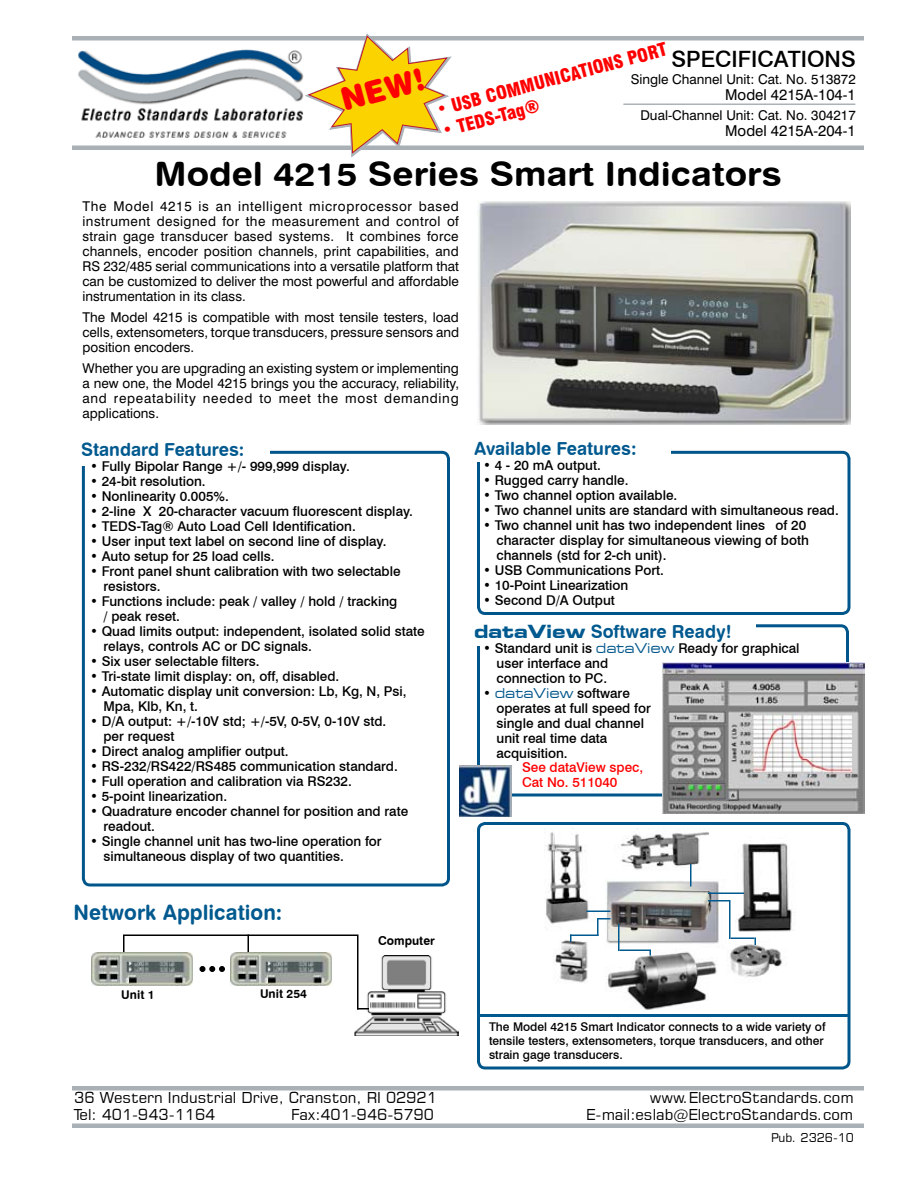
<style>
.page{position:relative;width:918px;height:1188px;background:#fff}
.page>*{position:absolute;margin:0;border:0;box-sizing:border-box;transform-origin:0 0}
.t1{font:33px "Swiss 721 BT Bold Rounded";color:#000;scale:1.12 1}
.t2{font:31.5px "Swiss 721 BT Black Rounded";color:#f00;scale:.95 1}
.t3{font:500 22.5px "Swiss 721 BT";color:#000}
.t4{font:21px "Swiss 721 BT Bold Rounded";color:#00598f}
.t5{font:18px "Swiss 721 BT Bold Rounded";color:#00598f}
.t6{font:900 condensed 18px "Swiss 721 BT";color:#f00}
.t7{font:15px "Square 721 BT";color:#000}
.t8{font:15px "Swiss 721 BT";color:#000}
.t9{font:500 13.5px/15px "Swiss 721 BT";color:#000}
.t10{font:13.5px/15px "Swiss 721 BT";color:#000;text-align:justify}
.t11{font:500 13.5px/15px "Swiss 721 BT";color:#f00}
.t12{font:500 12px/14.4px "Swiss 721 BT";color:#000}
.t13{font:12px "Swiss 721 BT Bold Rounded";color:#000}
.t14{font:12px "Square 721 BT";color:#000}
.s1{font-family:"Square 721 BT";font-weight:700;font-stretch:expanded}
.s2{font-family:"Square 721 BT";font-weight:400;font-stretch:expanded;color:#00568b}
</style>
<div class="page">
<img style="left:78px;top:49px;width:215px;height:90px">
<hr style="left:72px;top:36px;width:792px;height:4px;background:#a9b1b7">
<hr style="left:72px;top:146px;width:792px;height:4px;background:#a9b1b7">
<hr style="left:72px;top:1124px;width:792px;height:4px;background:#a9b1b7">
<hr style="left:72px;top:1086px;width:792px;height:4px;background:#a9b1b7">
<img style="left:477px;top:201px;width:373px;height:223px">
<div style="left:477px;top:624px;width:372px;height:172px;border:3px solid #00568b;border-radius:7px"></div>
<div style="left:460px;top:621px;width:296px;height:25px;background:#fff"></div>
<div style="left:82px;top:451px;width:368px;height:435px;border:3px solid #00568b;border-radius:7px"></div>
<div style="left:70px;top:442px;width:200px;height:24px;background:#fff"></div>
<div style="left:477px;top:451px;width:373px;height:164px;border:3px solid #00568b;border-radius:7px"></div>
<div style="left:460px;top:437px;width:210px;height:25px;background:#fff"></div>
<img style="left:354px;top:956px;width:105px;height:79px">
<svg style="left:123px;top:936px;width:1px;height:17px"></svg>
<hr style="left:123px;top:934px;width:234px;height:2px;background:#000">
<hr style="left:357px;top:934px;width:1px;height:76px;background:#000">
<svg style="left:357px;top:1008px;width:12px;height:2px"></svg>
<svg style="left:248px;top:934px;width:1px;height:18px"></svg>
<svg style="left:200px;top:966px;width:25px;height:6px"></svg>
<img style="left:230px;top:953px;width:101px;height:32px">
<img style="left:459px;top:765px;width:53px;height:52px">
<img style="left:92px;top:953px;width:101px;height:32px">
<img style="left:544px;top:828px;width:248px;height:182px">
<img style="left:662px;top:662px;width:202px;height:152px">
<div style="left:477px;top:822px;width:373px;height:248px;border:3px solid #00568b;border-radius:7px"></div>
<hr style="left:477px;top:1014px;width:372px;height:3px;background:#00598f">
<svg style="left:293px;top:34px;width:178px;height:124px"></svg>
<hr style="left:690px;top:864px;width:2px;height:22px;background:#00598f">
<hr style="left:586px;top:910px;width:24px;height:2px;background:#00598f">
<svg style="left:597px;top:918px;width:13px;height:18px"></svg>
<hr style="left:618px;top:924px;width:2px;height:27px;background:#00598f">
<hr style="left:620px;top:950px;width:31px;height:1px;background:#00598f">
<hr style="left:708px;top:892px;width:36px;height:2px;background:#00598f">
<hr style="left:708px;top:900px;width:21px;height:2px;background:#00598f">
<hr style="left:729px;top:900px;width:1px;height:39px;background:#00598f">
<svg style="left:730px;top:938px;width:26px;height:7px"></svg>
<hr style="left:570px;top:934px;width:28px;height:2px;background:#00598f">
<svg style="left:570px;top:934px;width:2px;height:8px"></svg>
<hr style="left:623px;top:104px;width:232px;height:1px;background:#abb3b9">
<h2 class="t2" style="left:337px;top:82px;width:92px;rotate:-15deg">NEW!</h2>
<h3 class="t6" style="left:434px;top:100px;width:239px;rotate:-15deg">• USB COMMUNICATIONS PORT</h3>
<h3 class="t3" style="left:671px;top:46px;width:186px">SPECIFICATIONS</h3>
<p class="t10" style="left:631px;top:72px;width:227px">Single Channel Unit: Cat. No. 513872</p>
<p class="t8" style="left:725px;top:86px;width:132px">Model 4215A-104-1</p>
<p class="t10" style="left:640px;top:108px;width:217px">Dual-Channel Unit: Cat. No. 304217</p>
<p class="t8" style="left:725px;top:122px;width:132px">Model 4215A-204-1</p>
<h3 class="t6" style="left:440px;top:121px;width:102px;rotate:-15deg">• TEDS-Tag®</h3>
<h1 class="t1" style="left:154px;top:153px;width:561px">Model 4215 Series Smart Indicators</h1>
<p class="t10" style="left:82px;top:199px;width:378px">The Model 4215 is an intelligent microprocessor based instrument designed for the measurement and control of strain gage transducer based systems. It combines force channels, encoder position channels, print capabilities, and RS 232/485 serial communications into a versatile platform that can be customized to deliver the most powerful and affordable instrumentation in its class.</p>
<p class="t10" style="left:82px;top:310px;width:378px">The Model 4215 is compatible with most tensile testers, load cells, extensometers, torque transducers, pressure sensors and position encoders.</p>
<p class="t10" style="left:82px;top:361px;width:378px">Whether you are upgrading an existing system or implementing a new one, the Model 4215 brings you the accuracy, reliability, and repeatability needed to meet the most demanding applications.</p>
<h3 class="t5" style="left:81px;top:438px;width:165px">Standard Features:</h3>
<p class="t9" style="left:90px;top:459px;width:261px">• Fully Bipolar Range +/- 999,999 display.</p>
<p class="t9" style="left:90px;top:474px;width:117px">• 24-bit resolution.</p>
<p class="t9" style="left:90px;top:489px;width:140px">• Nonlinearity 0.005%.</p>
<p class="t9" style="left:90px;top:504px;width:324px">• 2-line X 20-character vacuum fluorescent display.</p>
<p class="t9" style="left:90px;top:519px;width:267px">• TEDS-Tag® Auto Load Cell Identification.</p>
<p class="t9" style="left:90px;top:534px;width:298px">• User input text label on second line of display.</p>
<p class="t9" style="left:90px;top:549px;width:186px">• Auto setup for 25 load cells.</p>
<p class="t9" style="left:104px;top:564px;width:299px;text-indent:-14px">• Front panel shunt calibration with two selectable resistors.</p>
<p class="t9" style="left:104px;top:594px;width:295px;text-indent:-14px">• Functions include: peak / valley / hold / tracking / peak reset.</p>
<p class="t9" style="left:104px;top:624px;width:323px;text-indent:-14px">• Quad limits output: independent, isolated solid state relays, controls AC or DC signals.</p>
<p class="t9" style="left:90px;top:654px;width:171px">• Six user selectable filters.</p>
<p class="t9" style="left:90px;top:669px;width:251px">• Tri-state limit display: on, off, disabled.</p>
<p class="t9" style="left:104px;top:684px;width:304px;text-indent:-14px">• Automatic display unit conversion: Lb, Kg, N, Psi,<br>Mpa, Klb, Kn, t.</p>
<p class="t9" style="left:104px;top:714px;width:284px;text-indent:-14px">• D/A output: +/-10V std; +/-5V, 0-5V, 0-10V std. per request</p>
<p class="t9" style="left:90px;top:744px;width:200px">• Direct analog amplifier output.</p>
<p class="t9" style="left:90px;top:759px;width:309px">• RS-232/RS422/RS485 communication standard.</p>
<p class="t9" style="left:90px;top:774px;width:263px">• Full operation and calibration via RS232.</p>
<p class="t9" style="left:90px;top:789px;width:139px">• 5-point linearization.</p>
<p class="t9" style="left:104px;top:804px;width:306px;text-indent:-14px">• Quadrature encoder channel for position and rate readout.</p>
<p class="t9" style="left:104px;top:834px;width:280px;text-indent:-14px">• Single channel unit has two-line operation for simultaneous display of two quantities.</p>
<h3 class="t5" style="left:474px;top:437px;width:164px">Available Features:</h3>
<p class="t9" style="left:483px;top:457px;width:119px">• 4 - 20 mA output.</p>
<p class="t9" style="left:483px;top:472px;width:147px">• Rugged carry handle.</p>
<p class="t9" style="left:483px;top:487px;width:196px">• Two channel option available.</p>
<p class="t9" style="left:483px;top:502px;width:357px">• Two channel units are standard with simultaneous read.</p>
<p class="t9" style="left:496px;top:517px;width:314px;text-indent:-14px">• Two channel unit has two independent lines of 20 character display for simultaneous viewing of both channels (std for 2-ch unit).</p>
<p class="t9" style="left:483px;top:562px;width:182px">• USB Communications Port.</p>
<p class="t9" style="left:483px;top:577px;width:147px">• 10-Point Linearization</p>
<p class="t9" style="left:483px;top:592px;width:133px">• Second D/A Output</p>
<h3 class="t5" style="left:474px;top:620px;width:259px"><span class="s1">dataView</span> Software Ready!</h3>
<p class="t9" style="left:496px;top:640px;width:305px;text-indent:-13px">• Standard unit is <span class="s2">dataView</span> Ready for graphical user interface and<br>connection to PC.</p>
<p class="t9" style="left:496px;top:685px;width:156px;text-indent:-13px">• <span class="s2">dataView</span> software operates at full speed for single and dual channel unit real time data acquisition.</p>
<p class="t11" style="left:522px;top:760px;width:123px">See dataView spec,<br>Cat No. 511040</p>
<h3 class="t4" style="left:74px;top:900px;width:210px">Network Application:</h3>
<p class="t13" style="left:378px;top:933px;width:58px">Computer</p>
<p class="t13" style="left:121px;top:987px;width:35px">Unit 1</p>
<p class="t13" style="left:260px;top:986px;width:48px">Unit 254</p>
<p class="t12" style="left:489px;top:1019px;width:338px">The Model 4215 Smart Indicator connects to a wide variety of tensile testers, extensometers, torque transducers, and other strain gage transducers.</p>
<p class="t7" style="left:74px;top:1089px;width:364px">36 Western Industrial Drive, Cranston, RI 02921</p>
<p class="t7" style="left:650px;top:1089px;width:205px">www.ElectroStandards.com</p>
<p class="t7" style="left:74px;top:1105px;width:143px">Tel: 401-943-1164</p>
<p class="t7" style="left:291px;top:1105px;width:144px">Fax:401-946-5790</p>
<p class="t7" style="left:586px;top:1105px;width:269px">E-mail:eslab@ElectroStandards.com</p>
<p class="t14" style="left:771px;top:1130px;width:85px">Pub. 2326-10</p>
</div>
